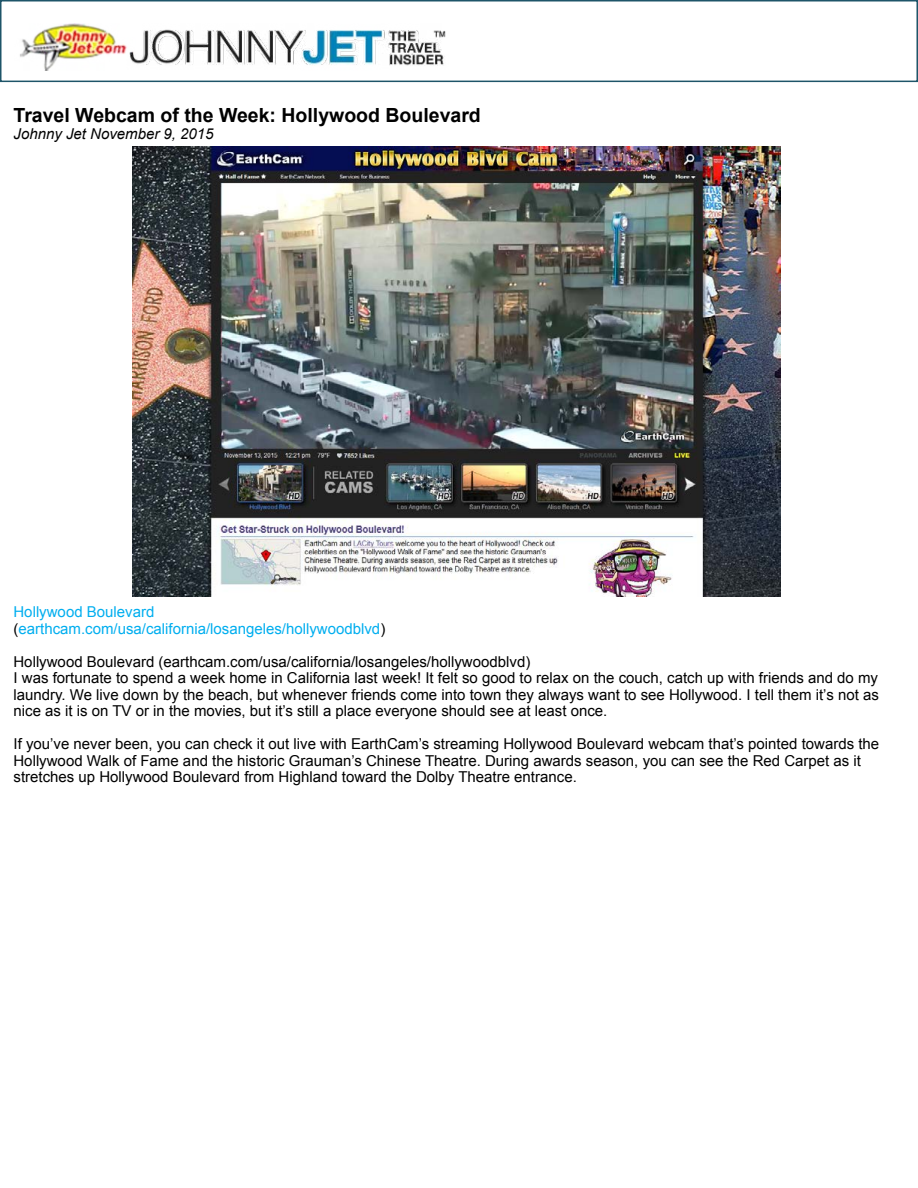
<style>
.page{position:relative;width:918px;height:1188px;background:#fff}
.page>*{position:absolute;margin:0;border:0;box-sizing:border-box;transform-origin:0 0}
.t1{font:700 19.5px "Arial";color:#000}
.t2{font:15px/16.5px "Arial";color:#000}
.t3{font:15px/16.5px "Arial";color:#00aeef}
.t4{font:italic 15px "Arial";color:#000}
.s1{color:#000}
</style>
<div class="page">
<img style="left:133px;top:147px;width:647px;height:449px">
<div style="left:0;top:0;width:918px;height:82px;border:2px solid #1e5569"></div>
<img style="left:20px;top:24px;width:426px;height:47px">
<h1 class="t1" style="left:14px;top:102px;width:469px">Travel Webcam of the Week: Hollywood Boulevard</h1>
<p class="t4" style="left:14px;top:124px;width:202px">Johnny Jet November 9, 2015</p>
<p class="t3" style="left:14px;top:604px;width:373px">Hollywood Boulevard <span class="s1">(</span>earthcam.com/usa/california/losangeles/hollywoodblvd<span class="s1">)</span></p>
<p class="t2" style="left:14px;top:653px;width:867px">Hollywood Boulevard (earthcam.com/usa/california/losangeles/hollywoodblvd)<br>I was fortunate to spend a week home in California last week! It felt so good to relax on the couch, catch up with friends and do my laundry. We live down by the beach, but whenever friends come into town they always want to see Hollywood. I tell them it’s not as nice as it is on TV or in the movies, but it’s still a place everyone should see at least once.</p>
<p class="t2" style="left:14px;top:736px;width:867px">If you’ve never been, you can check it out live with EarthCam’s streaming Hollywood Boulevard webcam that’s pointed towards the<br>Hollywood Walk of Fame and the historic Grauman’s Chinese Theatre. During awards season, you can see the Red Carpet as it stretches up Hollywood Boulevard from Highland toward the Dolby Theatre entrance.</p>
</div>
